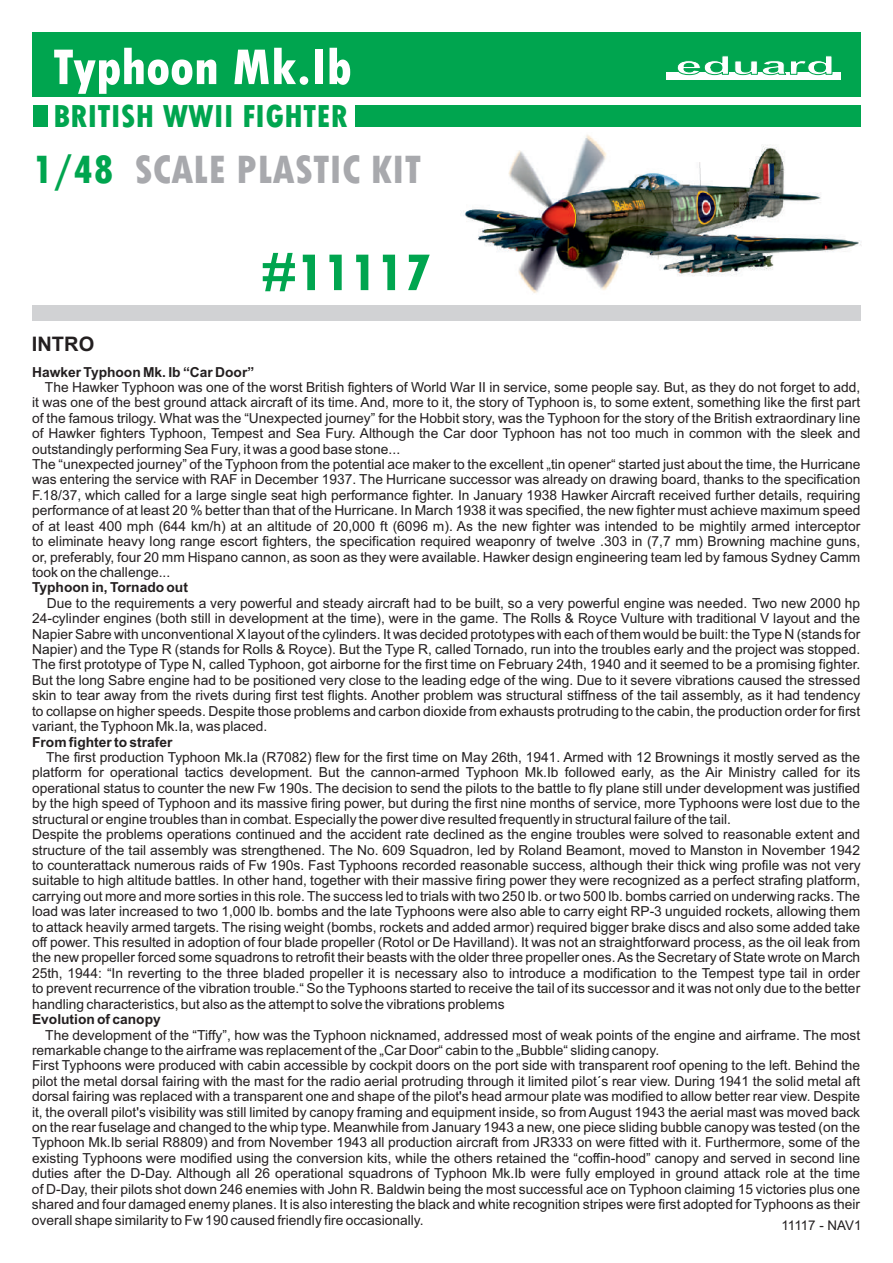
<style>
.page{position:relative;width:893px;height:1263px;background:#fff}
.page>*{position:absolute;margin:0;border:0;box-sizing:border-box;transform-origin:0 0}
.t1{font:800 condensed 54.45px "Tw Cen";color:#00a54f}
.t2{font:800 condensed 52.8px "Tw Cen";color:#fff}
.t3{font:800 condensed 41.7px "Tw Cen";color:#a8a9ad}
.t4{font:800 condensed 33.6px "Tw Cen";color:#00a54f}
.t5{font:700 20.1px "Arial";color:#231f20}
.t6{font:13.8px/15.5px "Arial";color:#231f20}
.t7{font:700 13.8px "Arial";color:#231f20}
.t8{font:13.35px "Arial";letter-spacing:-.075em;color:#231f20}
.s1{color:#00a54f}
</style>
<div class="page">
<div style="left:355px;top:105px;width:506px;height:22px;background:#00a54f"></div>
<div style="left:33px;top:33px;width:828px;height:64px;background:#00a54f"></div>
<div style="left:667px;top:72px;width:174px;height:7px;background:#fff"></div>
<svg style="left:677px;top:55px;width:155px;height:20px"></svg>
<div style="left:33px;top:305px;width:828px;height:16px;background:#d1d2d4"></div>
<div style="left:33px;top:105px;width:15px;height:22px;background:#00a54f"></div>
<img style="left:463px;top:135px;width:399px;height:158px">
<h2 class="t2" style="left:53px;top:48px;width:300px">Typhoon Mk.Ib</h2>
<h3 class="t4" style="left:53px;top:104px;width:296px">BRITISH WWII FIGHTER</h3>
<h3 class="t3" style="left:33px;top:154px;width:390px"><span class="s1">1/48</span> SCALE PLASTIC KIT</h3>
<h3 class="t5" style="left:32px;top:336px;width:64px">INTRO</h3>
<h1 class="t1" style="left:261px;top:253px;width:171px">#11117</h1>
<p class="t7" style="left:32px;top:366px;width:224px">Hawker Typhoon Mk. Ib “Car Door”</p>
<p class="t6" style="left:32px;top:381px;width:830px;text-indent:13px">The Hawker Typhoon was one of the worst British fighters of World War II in service, some people say. But, as they do not forget to add, it was one of the best ground attack aircraft of its time. And, more to it, the story of Typhoon is, to some extent, something like the first part of the famous trilogy. What was the “Unexpected journey” for the Hobbit story, was the Typhoon for the story of the British extraordinary line of Hawker fighters Typhoon, Tempest and Sea Fury. Although the Car door Typhoon has not too much in common with the sleek and outstandingly performing Sea Fury, it was a good base stone...<br>The “unexpected journey” of the Typhoon from the potential ace maker to the excellent „tin opener“ started just about the time, the Hurricane was entering the service with RAF in December 1937. The Hurricane successor was already on drawing board, thanks to the specification F.18/37, which called for a large single seat high performance fighter. In January 1938 Hawker Aircraft received further details, requiring performance of at least 20 % better than that of the Hurricane. In March 1938 it was specified, the new fighter must achieve maximum speed of at least 400 mph (644 km/h) at an altitude of 20,000 ft (6096 m). As the new fighter was intended to be mightily armed interceptor to eliminate heavy long range escort fighters, the specification required weaponry of twelve .303 in (7,7 mm) Browning machine guns, or, preferably, four 20 mm Hispano cannon, as soon as they were available. Hawker design engineering team led by famous Sydney Camm took on the challenge...</p>
<p class="t7" style="left:32px;top:582px;width:157px">Typhoon in, Tornado out</p>
<p class="t6" style="left:32px;top:596px;width:830px;text-align:justify;text-indent:15px">Due to the requirements a very powerful and steady aircraft had to be built, so a very powerful engine was needed. Two new 2000 hp 24-cylinder engines (both still in development at the time), were in the game. The Rolls &amp; Royce Vulture with traditional V layout and the Napier Sabre with unconventional X layout of the cylinders. It was decided prototypes with each of them would be built: the Type N (stands for Napier) and the Type R (stands for Rolls &amp; Royce). But the Type R, called Tornado, run into the troubles early and the project was stopped.<br>The first prototype of Type N, called Typhoon, got airborne for the first time on February 24th, 1940 and it seemed to be a promising fighter.<br>But the long Sabre engine had to be positioned very close to the leading edge of the wing. Due to it severe vibrations caused the stressed skin to tear away from the rivets during first test flights. Another problem was structural stiffness of the tail assembly, as it had tendency to collapse on higher speeds. Despite those problems and carbon dioxide from exhausts protruding to the cabin, the production order for first variant, the Typhoon Mk.Ia, was placed.</p>
<p class="t7" style="left:32px;top:736px;width:142px">From fighter to strafer</p>
<p class="t6" style="left:32px;top:751px;width:830px;text-indent:14px">The first production Typhoon Mk.Ia (R7082) flew for the first time on May 26th, 1941. Armed with 12 Brownings it mostly served as the platform for operational tactics development. But the cannon-armed Typhoon Mk.Ib followed early, as the Air Ministry called for its operational status to counter the new Fw 190s. The decision to send the pilots to the battle to fly plane still under development was justified by the high speed of Typhoon and its massive firing power, but during the first nine months of service, more Typhoons were lost due to the structural or engine troubles than in combat. Especially the power dive resulted frequently in structural failure of the tail.<br>Despite the problems operations continued and the accident rate declined as the engine troubles were solved to reasonable extent and structure of the tail assembly was strengthened. The No. 609 Squadron, led by Roland Beamont, moved to Manston in November 1942 to counterattack numerous raids of Fw 190s. Fast Typhoons recorded reasonable success, although their thick wing profile was not very suitable to high altitude battles. In other hand, together with their massive firing power they were recognized as a perfect strafing platform, carrying out more and more sorties in this role. The success led to trials with two 250 lb. or two 500 lb. bombs carried on underwing racks. The load was later increased to two 1,000 lb. bombs and the late Typhoons were also able to carry eight RP-3 unguided rockets, allowing them to attack heavily armed targets. The rising weight (bombs, rockets and added armor) required bigger brake discs and also some added take off power. This resulted in adoption of four blade propeller (Rotol or De Havilland). It was not an straightforward process, as the oil leak from the new propeller forced some squadrons to retrofit their beasts with the older three propeller ones. As the Secretary of State wrote on March 25th, 1944: “In reverting to the three bladed propeller it is necessary also to introduce a modification to the Tempest type tail in order to prevent recurrence of the vibration trouble.“ So the Typhoons started to receive the tail of its successor and it was not only due to the better handling characteristics, but also as the attempt to solve the vibrations problems</p>
<p class="t7" style="left:32px;top:1014px;width:130px">Evolution of canopy</p>
<p class="t6" style="left:32px;top:1028px;width:830px;text-indent:13px">The development of the “Tiffy”, how was the Typhoon nicknamed, addressed most of weak points of the engine and airframe. The most remarkable change to the airframe was replacement of the „Car Door“ cabin to the „Bubble“ sliding canopy.<br>First Typhoons were produced with cabin accessible by cockpit doors on the port side with transparent roof opening to the left. Behind the pilot the metal dorsal fairing with the mast for the radio aerial protruding through it limited pilot´s rear view. During 1941 the solid metal aft dorsal fairing was replaced with a transparent one and shape of the pilot's head armour plate was modified to allow better rear view. Despite it, the overall pilot's visibility was still limited by canopy framing and equipment inside, so from August 1943 the aerial mast was moved back on the rear fuselage and changed to the whip type. Meanwhile from January 1943 a new, one piece sliding bubble canopy was tested (on the Typhoon Mk.Ib serial R8809) and from November 1943 all production aircraft from JR333 on were fitted with it. Furthermore, some of the existing Typhoons were modified using the conversion kits, while the others retained the “coffin-hood” canopy and served in second line duties after the D-Day. Although all 26 operational squadrons of Typhoon Mk.Ib were fully employed in ground attack role at the time of D-Day, their pilots shot down 246 enemies with John R. Baldwin being the most successful ace on Typhoon claiming 15 victories plus one shared and four damaged enemy planes. It is also interesting the black and white recognition stripes were first adopted for Typhoons as their overall shape similarity to Fw 190 caused friendly fire occasionally.</p>
<p class="t8" style="left:781px;top:1220px;width:81px">11117 - NAV1</p>
</div>
